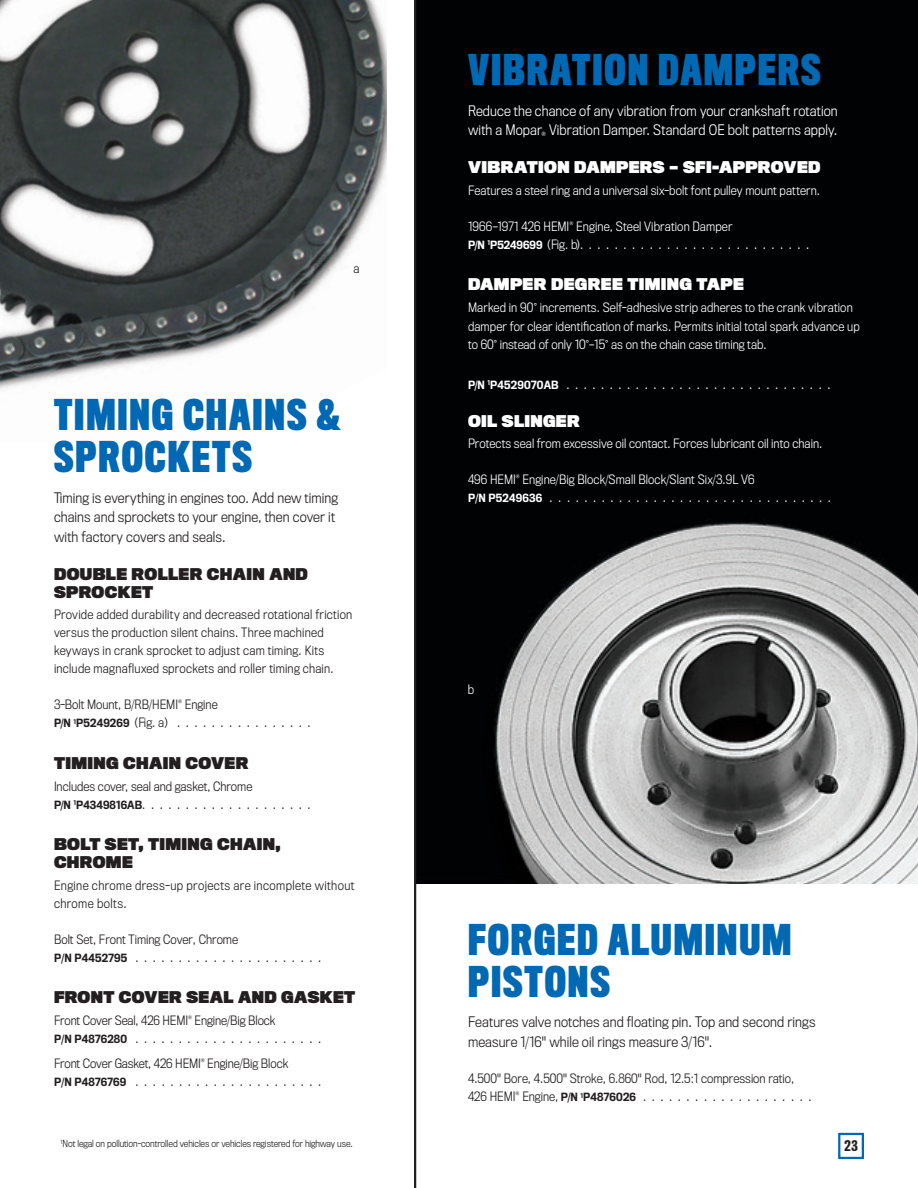
<style>
.page{position:relative;width:918px;height:1188px;background:#fff}
.page>*{position:absolute;margin:0;border:0;box-sizing:border-box;transform-origin:0 0}
.t1{font:700 39px/42px "Titling Gothic FB Compressed";letter-spacing:.05em;color:#0168b3}
.t2{font:900 15px/18px "Titling Gothic FB Narrow";letter-spacing:.025em;color:#231f20}
.t3{font:900 15px "Titling Gothic FB Narrow";letter-spacing:.025em;color:#fff}
.t4{font:300 13.5px/19.5px "Titling Gothic FB Narrow";letter-spacing:.01em;color:#231f20}
.t5{font:300 13.5px/19.5px "Titling Gothic FB Narrow";letter-spacing:.01em;color:#fff}
.t6{font:500 13.5px "Titling Gothic FB Compressed";color:#231f20;scale:1.12 1}
.t7{font:300 12px/18px "Titling Gothic FB Narrow";letter-spacing:.01em;color:#fff}
.t8{font:300 12px/18px "Titling Gothic FB Narrow";letter-spacing:.02em;color:#231f20}
.t9{font:300 12px/18px "Titling Gothic FB Narrow";color:#231f20}
.t10{font:300 12px/18px "Titling Gothic FB Narrow";letter-spacing:-.01em;color:#231f20}
.t11{font:300 9px "Titling Gothic FB Narrow";letter-spacing:-.005em;color:#231f20}
.s1{font-weight:500;font-size:10.5px}
</style>
<div class="page">
<img style="left:416px;top:0;width:502px;height:883px">
<img style="left:0;top:0;width:387px;height:390px">
<hr style="left:414px;top:0;width:2px;height:1188px;background:#231f20">
<div style="left:838px;top:1133px;width:26px;height:26px;border:2px solid #0168b3"></div>
<p class="t8" style="left:354px;top:259px;width:7px">a</p>
<h1 class="t1" style="left:54px;top:394px;width:288px">TIMING CHAINS &amp;<br>SPROCKETS</h1>
<p class="t4" style="left:54px;top:488px;width:286px">Timing is everything in engines too. Add new timing chains and sprockets to your engine, then cover it with factory covers and seals.</p>
<p class="t2" style="left:54px;top:565px;width:255px">DOUBLE ROLLER CHAIN AND<br>SPROCKET</p>
<p class="t8" style="left:54px;top:606px;width:300px">Provide added durability and decreased rotational friction versus the production silent chains. Three machined keyways in crank sprocket to adjust cam timing. Kits include magnafluxed sprockets and roller timing chain.</p>
<p class="t9" style="left:54px;top:696px;width:258px">3-Bolt Mount, B/RB/HEMI<sup>®</sup> Engine<br><span class="s1">P/N</span> <sup>1</sup><span class="s1">P5249269</span> (Fig. a) . . . . . . . . . . . . . . . .</p>
<p class="t2" style="left:54px;top:754px;width:196px">TIMING CHAIN COVER</p>
<p class="t8" style="left:54px;top:777px;width:258px">Includes cover, seal and gasket, Chrome<br><span class="s1">P/N</span> <sup>1</sup><span class="s1">P4349816AB</span>. . . . . . . . . . . . . . . . . . . .</p>
<p class="t2" style="left:54px;top:835px;width:228px">BOLT SET, TIMING CHAIN,<br>CHROME</p>
<p class="t8" style="left:54px;top:876px;width:302px">Engine chrome dress-up projects are incomplete without chrome bolts.</p>
<p class="t9" style="left:54px;top:930px;width:269px">Bolt Set, Front Timing Cover, Chrome<br><span class="s1">P/N P4452795</span> . . . . . . . . . . . . . . . . . . . . . .</p>
<p class="t2" style="left:54px;top:988px;width:303px">FRONT COVER SEAL AND GASKET</p>
<p class="t10" style="left:54px;top:1011px;width:269px">Front Cover Seal, 426 HEMI<sup>®</sup> Engine/Big Block<br><span class="s1">P/N P4876280</span> . . . . . . . . . . . . . . . . . . . . . .</p>
<p class="t10" style="left:54px;top:1054px;width:269px">Front Cover Gasket, 426 HEMI<sup>®</sup> Engine/Big Block<br><span class="s1">P/N P4876769</span> . . . . . . . . . . . . . . . . . . . . . .</p>
<h1 class="t1" style="left:468px;top:49px;width:354px">VIBRATION DAMPERS</h1>
<p class="t5" style="left:468px;top:101px;width:371px">Reduce the chance of any vibration from your crankshaft rotation with a Mopar<sub>®</sub> Vibration Damper. Standard OE bolt patterns apply.</p>
<p class="t3" style="left:468px;top:157px;width:354px">VIBRATION DAMPERS — SFI-APPROVED</p>
<p class="t7" style="left:468px;top:181px;width:353px">Features a steel ring and a universal six-bolt font pulley mount pattern.</p>
<p class="t7" style="left:468px;top:217px;width:343px">1966–1971 426 HEMI<sup>®</sup> Engine, Steel Vibration Damper<br><span class="s1">P/N</span> <sup>1</sup><span class="s1">P5249699</span> (Fig. b). . . . . . . . . . . . . . . . . . . . . . . . . . .</p>
<p class="t3" style="left:468px;top:274px;width:277px">DAMPER DEGREE TIMING TAPE</p>
<p class="t7" style="left:468px;top:298px;width:393px;line-height:18.8px">Marked in 90° increments. Self-adhesive strip adheres to the crank vibration damper for clear identification of marks. Permits initial total spark advance up to 60° instead of only 10°–15° as on the chain case timing tab.</p>
<p class="t7" style="left:468px;top:375px;width:364px"><span class="s1">P/N</span> <sup>1</sup><span class="s1">P4529070AB</span> . . . . . . . . . . . . . . . . . . . . . . . . . . . . . . .</p>
<p class="t3" style="left:468px;top:411px;width:113px">OIL SLINGER</p>
<p class="t7" style="left:468px;top:435px;width:356px">Protects seal from excessive oil contact. Forces lubricant oil into chain.</p>
<p class="t7" style="left:468px;top:471px;width:365px">496 HEMI<sup>®</sup> Engine/Big Block/Small Block/Slant Six/3.9L V6<br><span class="s1">P/N P5249636</span> . . . . . . . . . . . . . . . . . . . . . . . . . . . . . . . . .</p>
<p class="t7" style="left:468px;top:681px;width:8px">b</p>
<h1 class="t1" style="left:468px;top:919px;width:325px">FORGED ALUMINUM<br>PISTONS</h1>
<p class="t4" style="left:468px;top:1013px;width:349px">Features valve notches and floating pin. Top and second rings measure 1/16" while oil rings measure 3/16".</p>
<p class="t9" style="left:468px;top:1069px;width:345px">4.500" Bore, 4.500" Stroke, 6.860" Rod, 12.5:1 compression ratio,<br>426 HEMI<sup>®</sup> Engine, <span class="s1">P/N</span> <sup>1</sup><span class="s1">P4876026</span> . . . . . . . . . . . . . . . . . . . .</p>
<p class="t11" style="left:61px;top:1139px;width:294px"><sup>1</sup>Not legal on pollution-controlled vehicles or vehicles registered for highway use.</p>
<p class="t6" style="left:844px;top:1138px;width:13px">23</p>
</div>
